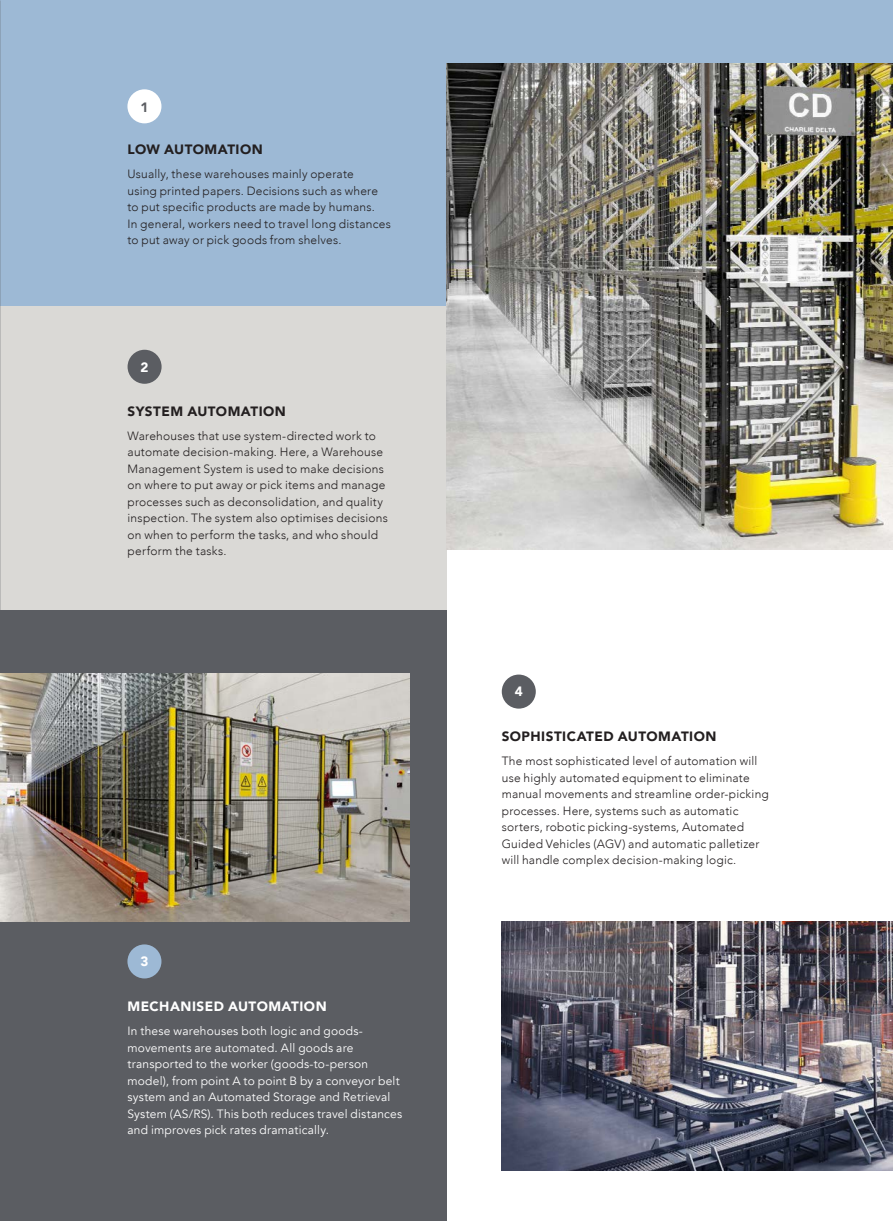
<style>
.page{position:relative;width:893px;height:1221px;background:#fff}
.page>*{position:absolute;margin:0;border:0;box-sizing:border-box;transform-origin:0 0}
.t1{font:900 13.5px "Avenir";letter-spacing:.035em;color:#231f20}
.t2{font:900 13.5px "Avenir";letter-spacing:.035em;color:#fff}
.t3{font:900 13.5px "Avenir";color:#5b5d62}
.t4{font:300 12px/16.5px "Avenir";letter-spacing:.02em;color:#231f20}
.t5{font:12px/16.5px "Avenir";letter-spacing:.015em;color:#fff}
</style>
<div class="page">
<div style="left:0;top:305px;width:446px;height:305px;background:#dad9d6"></div>
<div style="left:0;top:0;width:893px;height:305px;background:#9db9d5"></div>
<div style="left:0;top:610px;width:446px;height:610px;background:#5b5d62"></div>
<img style="left:446px;top:64px;width:447px;height:486px">
<img style="left:502px;top:921px;width:391px;height:249px">
<img style="left:0;top:673px;width:410px;height:248px">
<div style="left:127px;top:89px;width:34px;height:34px;background:#fff;border-radius:50%"></div>
<div style="left:128px;top:350px;width:34px;height:34px;background:#5b5d62;border-radius:50%"></div>
<div style="left:502px;top:674px;width:34px;height:34px;background:#5b5d62;border-radius:50%"></div>
<div style="left:127px;top:944px;width:34px;height:34px;background:#9db9d5;border-radius:50%"></div>
<p class="t3" style="left:140px;top:95px;width:9px">1</p>
<p class="t1" style="left:127px;top:138px;width:137px">LOW AUTOMATION</p>
<p class="t4" style="left:127px;top:166px;width:265px">Usually, these warehouses mainly operate<br>using printed papers. Decisions such as where to put specific products are made by humans.<br>In general, workers need to travel long distances to put away or pick goods from shelves.</p>
<p class="t2" style="left:141px;top:355px;width:9px">2</p>
<p class="t1" style="left:128px;top:399px;width:160px">SYSTEM AUTOMATION</p>
<p class="t4" style="left:128px;top:427px;width:262px">Warehouses that use system-directed work to automate decision-making. Here, a Warehouse Management System is used to make decisions on where to put away or pick items and manage processes such as deconsolidation, and quality inspection. The system also optimises decisions on when to perform the tasks, and who should perform the tasks.</p>
<p class="t2" style="left:140px;top:949px;width:9px">3</p>
<p class="t2" style="left:128px;top:994px;width:201px">MECHANISED AUTOMATION</p>
<p class="t5" style="left:128px;top:1022px;width:276px">In these warehouses both logic and goods&shy;movements are automated. All goods are transported to the worker (goods-to-person model), from point A to point B by a conveyor belt system and an Automated Storage and Retrieval System (AS/RS). This both reduces travel distances and improves pick rates dramatically.</p>
<p class="t2" style="left:515px;top:680px;width:9px">4</p>
<p class="t1" style="left:502px;top:725px;width:216px">SOPHISTICATED AUTOMATION</p>
<p class="t4" style="left:502px;top:752px;width:269px">The most sophisticated level of automation will use highly automated equipment to eliminate manual movements and streamline order-picking processes. Here, systems such as automatic sorters, robotic picking-systems, Automated Guided Vehicles (AGV) and automatic palletizer will handle complex decision-making logic.</p>
</div>
